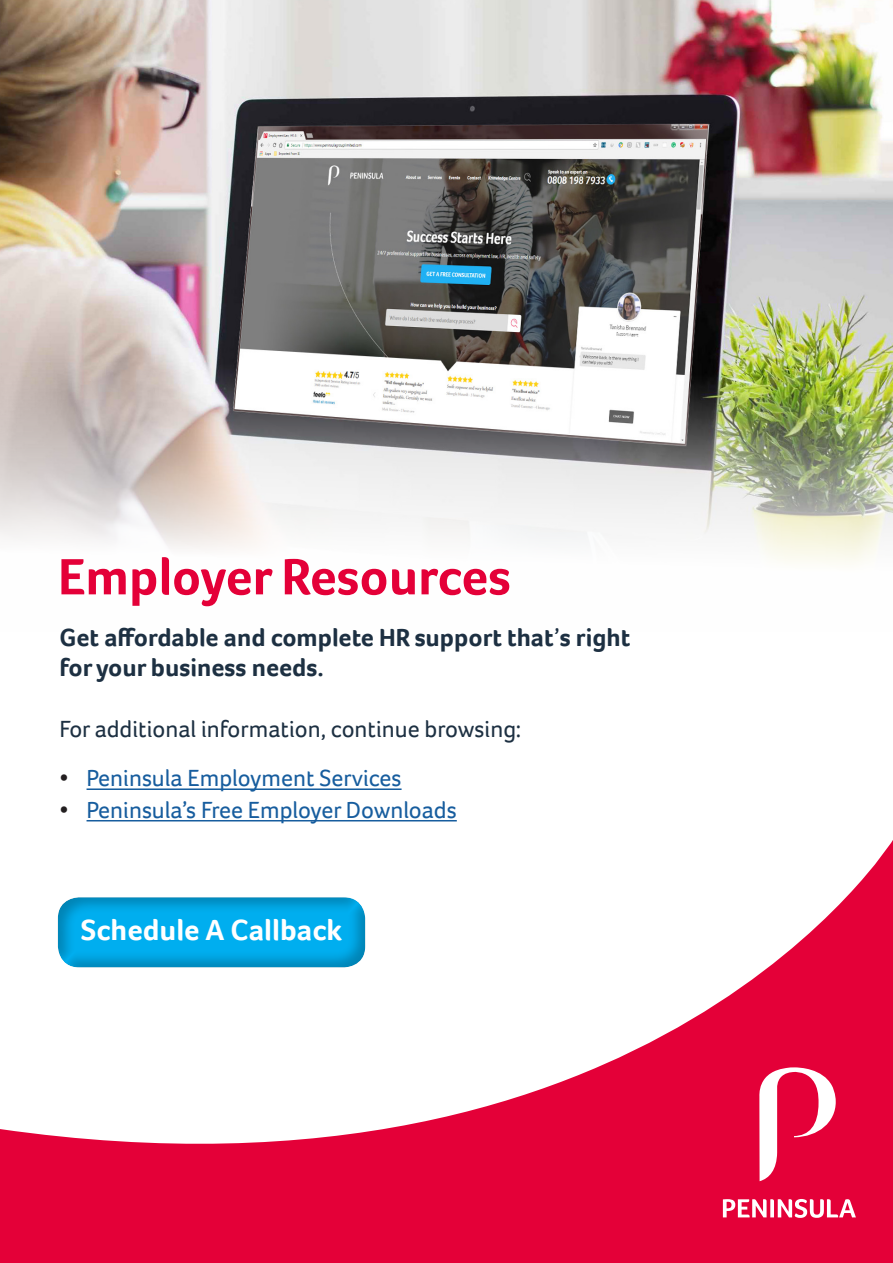
<style>
.page{position:relative;width:893px;height:1263px;background:#fff}
.page>*{position:absolute;margin:0;border:0;box-sizing:border-box;transform-origin:0 0}
.t1{font:700 52.5px "Foco";color:#e40038}
.t2{font:700 30px "Foco";color:#fff}
.t3{font:700 25.5px/30px "Foco";color:#1d3042}
.t4{font:24px "Foco";color:#175d9e}
.t5{font:24px "Foco";color:#1d3042}
.s1{font-weight:400}
.s2{color:#231f20}
</style>
<div class="page">
<img style="left:0;top:0;width:893px;height:564px">
<hr style="left:87px;top:788px;width:315px;height:2px;background:#175d9e">
<hr style="left:87px;top:820px;width:370px;height:1px;background:#175d9e">
<svg style="left:0;top:840px;width:893px;height:423px"></svg>
<svg style="left:759px;top:1067px;width:77px;height:114px"></svg>
<svg style="left:723px;top:1199px;width:133px;height:19px"></svg>
<div style="left:50px;top:888px;width:324px;height:88px;background:#231f20;opacity:.28"></div>
<h1 class="t1" style="left:58px;top:542px;width:455px">Employer Resources</h1>
<p class="t3" style="left:60px;top:622px;width:572px">Get affordable and complete HR support that<span class="s1">’</span>s right for your business needs.</p>
<p class="t5" style="left:60px;top:713px;width:464px">For additional information, continue browsing:</p>
<p class="t4" style="left:60px;top:762px;width:344px"><span class="s2">•</span> Peninsula Employment Services</p>
<p class="t4" style="left:60px;top:794px;width:399px"><span class="s2">•</span> Peninsula’s Free Employer Downloads</p>
<p class="t2" style="left:81px;top:910px;width:263px">Schedule A Callback</p>
</div>
